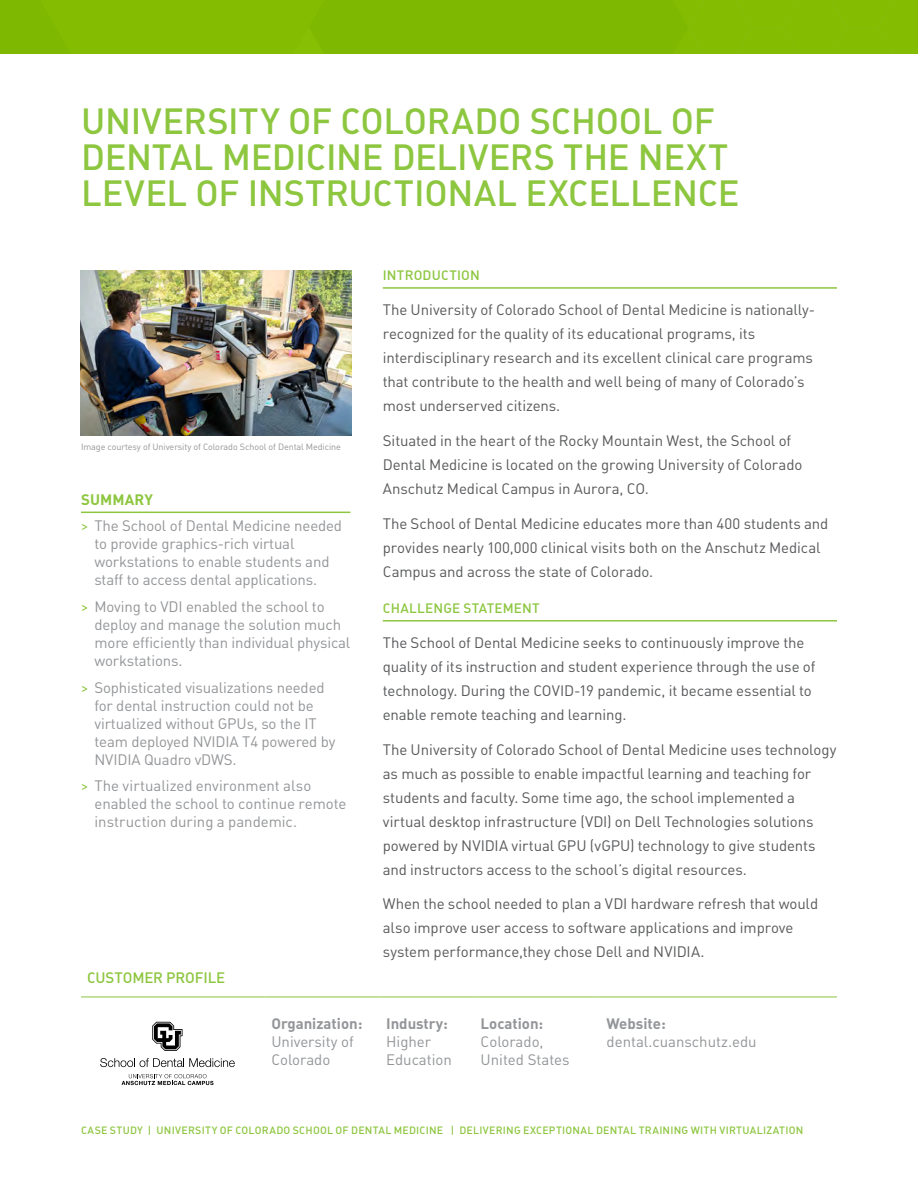
<style>
.page{position:relative;width:918px;height:1188px;background:#fff}
.page>*{position:absolute;margin:0;border:0;box-sizing:border-box;transform-origin:0 0}
.t1{font:500 36px/36px "DIN Pro";letter-spacing:-.01em;color:#8dc63f}
.t2{font:15px/24px "DIN Pro";letter-spacing:-.005em;color:#58595b}
.t3{font:15px/18px "DIN Pro";letter-spacing:-.01em;color:#939598}
.t4{font:700 15px "DIN Pro";color:#939598}
.t5{font:500 15px "DIN Pro";letter-spacing:-.005em;color:#8dc63f}
.t6{font:500 13.5px "DIN Pro";letter-spacing:.015em;color:#8dc63f}
.t7{font:500 10.5px "DIN Pro";letter-spacing:.025em;color:#8dc63f}
.t8{font:9px "DIN Pro";letter-spacing:-.01em;color:#939598}
.s1{font-weight:700;color:#8dc63f}
.s2{color:#8dc63f}
</style>
<div class="page">
<div style="left:0;top:0;width:918px;height:54px;background:#83bc00"></div>
<hr style="left:383px;top:287px;width:454px;height:2px;background:#8dc63f">
<hr style="left:383px;top:620px;width:454px;height:2px;background:#8dc63f">
<hr style="left:81px;top:997px;width:184px;height:1px;background:#8dc63f">
<hr style="left:265px;top:997px;width:114px;height:1px;background:#8dc63f">
<hr style="left:379px;top:997px;width:95px;height:1px;background:#8dc63f">
<hr style="left:474px;top:997px;width:121px;height:1px;background:#8dc63f">
<hr style="left:600px;top:997px;width:237px;height:1px;background:#8dc63f">
<img style="left:80px;top:270px;width:272px;height:165px">
<hr style="left:81px;top:512px;width:269px;height:1px;background:#8dc63f">
<svg style="left:152px;top:1022px;width:31px;height:29px"></svg>
<svg style="left:100px;top:1058px;width:135px;height:9px"></svg>
<svg style="left:122px;top:1074px;width:92px;height:11px"></svg>
<h1 class="t1" style="left:81px;top:101px;width:660px">UNIVERSITY OF COLORADO SCHOOL OF<br>DENTAL MEDICINE DELIVERS THE NEXT<br>LEVEL OF INSTRUCTIONAL EXCELLENCE</h1>
<p class="t8" style="left:81px;top:440px;width:262px">Image courtesy of University of Colorado School of Dental Medicine</p>
<p class="t3" style="left:81px;top:485px;width:263px;line-height:26.7px"><span class="s1">SUMMARY<br></span><span class="s2">&gt;</span> The School of Dental Medicine needed</p>
<p class="t3" style="left:94px;top:534px;width:237px">to provide graphics-rich virtual workstations to enable students and staff to access dental applications.</p>
<p class="t3" style="left:94px;top:597px;width:257px;text-indent:-14px"><span class="s2">&gt;</span> Moving to VDI enabled the school to deploy and manage the solution much more efficiently than individual physical workstations.</p>
<p class="t3" style="left:94px;top:678px;width:243px;text-indent:-14px"><span class="s2">&gt;</span> Sophisticated visualizations needed for dental instruction could not be virtualized without GPUs, so the IT team deployed NVIDIA T4 powered by NVIDIA Quadro vDWS.</p>
<p class="t3" style="left:94px;top:776px;width:253px;text-indent:-14px"><span class="s2">&gt;</span> The virtualized environment also enabled the school to continue remote instruction during a pandemic.</p>
<p class="t5" style="left:87px;top:968px;width:140px">CUSTOMER PROFILE</p>
<p class="t4" style="left:271px;top:1013px;width:93px">Organization:</p>
<p class="t3" style="left:271px;top:1032px;width:84px">University of<br>Colorado</p>
<p class="t6" style="left:383px;top:266px;width:99px">INTRODUCTION</p>
<p class="t2" style="left:383px;top:297px;width:434px">The University of Colorado School of Dental Medicine is nationally&shy;recognized for the quality of its educational programs, its interdisciplinary research and its excellent clinical care programs that contribute to the health and well being of many of Colorado’s most underserved citizens.</p>
<p class="t2" style="left:383px;top:428px;width:421px">Situated in the heart of the Rocky Mountain West, the School of<br>Dental Medicine is located on the growing University of Colorado<br>Anschutz Medical Campus in Aurora, CO.</p>
<p class="t2" style="left:383px;top:511px;width:447px">The School of Dental Medicine educates more than 400 students and provides nearly 100,000 clinical visits both on the Anschutz Medical<br>Campus and across the state of Colorado.</p>
<p class="t6" style="left:383px;top:599px;width:158px">CHALLENGE STATEMENT</p>
<p class="t2" style="left:383px;top:630px;width:434px">The School of Dental Medicine seeks to continuously improve the quality of its instruction and student experience through the use of technology. During the COVID-19 pandemic, it became essential to enable remote teaching and learning.</p>
<p class="t2" style="left:383px;top:737px;width:455px">The University of Colorado School of Dental Medicine uses technology as much as possible to enable impactful learning and teaching for students and faculty. Some time ago, the school implemented a virtual desktop infrastructure (VDI) on Dell Technologies solutions powered by NVIDIA virtual GPU (vGPU) technology to give students and instructors access to the school’s digital resources.</p>
<p class="t2" style="left:383px;top:891px;width:437px">When the school needed to plan a VDI hardware refresh that would also improve user access to software applications and improve system performance,they chose Dell and NVIDIA.</p>
<p class="t4" style="left:386px;top:1013px;width:63px">Industry:</p>
<p class="t3" style="left:386px;top:1032px;width:67px">Higher<br>Education</p>
<p class="t4" style="left:481px;top:1013px;width:64px">Location:</p>
<p class="t3" style="left:481px;top:1032px;width:91px">Colorado,<br>United States</p>
<p class="t4" style="left:607px;top:1013px;width:61px">Website:</p>
<p class="t3" style="left:607px;top:1032px;width:152px">dental.cuanschutz.edu</p>
<p class="t7" style="left:81px;top:1123px;width:724px">CASE STUDY | UNIVERSITY OF COLORADO SCHOOL OF DENTAL MEDICINE | DELIVERING EXCEPTIONAL DENTAL TRAINING WITH VIRTUALIZATION</p>
</div>
